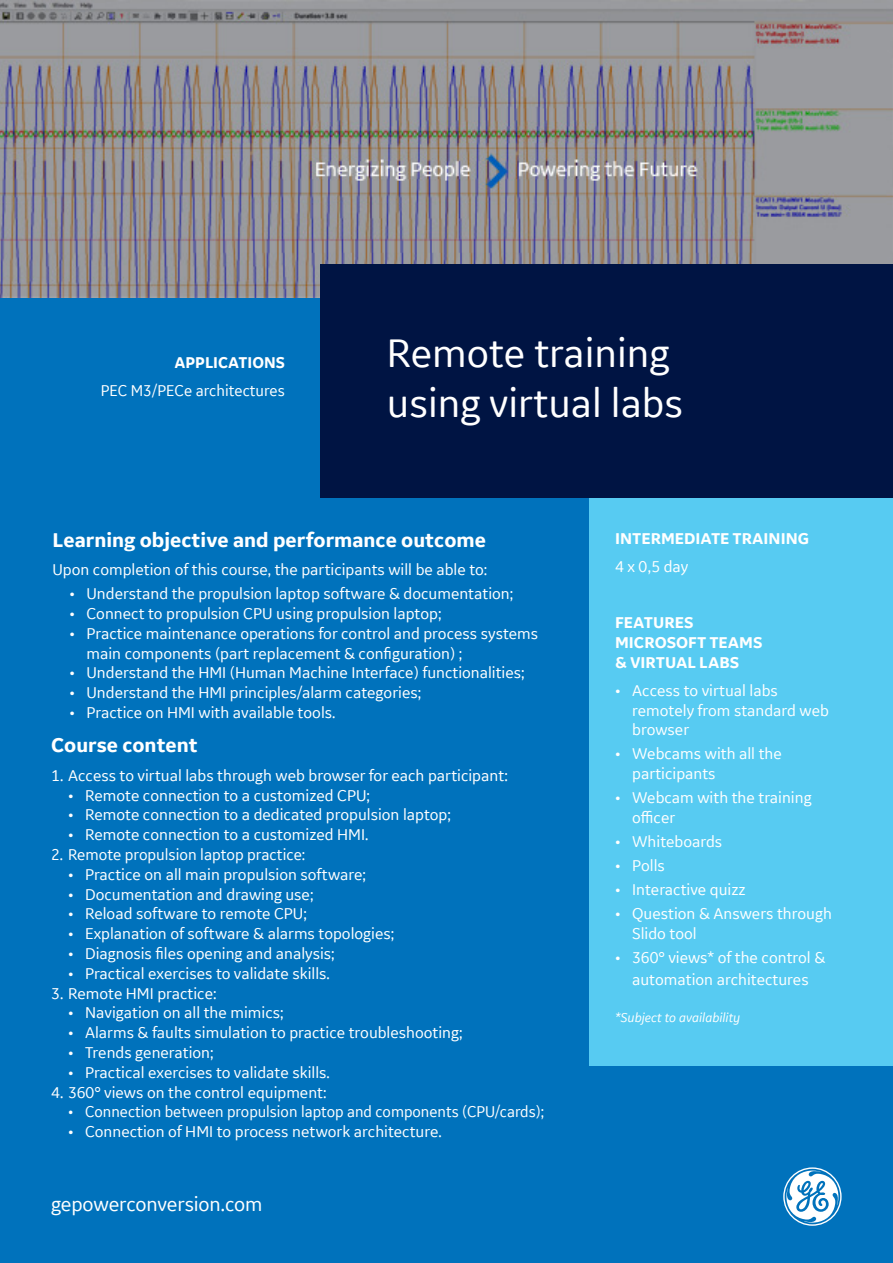
<style>
.page{position:relative;width:893px;height:1263px;background:#fff}
.page>*{position:absolute;margin:0;border:0;box-sizing:border-box;transform-origin:0 0}
.t1{font:42px/49.5px "GE Inspira Sans";color:#fff}
.t2{font:700 21px "GE Inspira Sans";color:#fff}
.t3{font:21px "GE Inspira Sans";letter-spacing:-.01em;color:#fff}
.t4{font:16.5px/19.8px "GE Inspira Sans";color:#fff}
.t5{font:700 16.5px/19.8px "GE Inspira Sans";color:#fff}
.t6{font:16.5px "GE Inspira Sans";color:#fff;scale:.96 1}
.t7{font:italic 13.5px "GE Inspira Sans";color:#fff}
</style>
<div class="page">
<div style="left:0;top:281px;width:893px;height:982px;background:#0072bc"></div>
<div style="left:590px;top:489px;width:303px;height:576px;background:#57cbf2"></div>
<img style="left:0;top:0;width:893px;height:297px">
<svg style="left:783px;top:1167px;width:59px;height:59px"></svg>
<div style="left:320px;top:264px;width:573px;height:234px;background:#001443"></div>
<p class="t5" style="left:175px;top:352px;width:112px">APPLICATIONS</p>
<p class="t4" style="left:101px;top:380px;width:186px">PEC M3/PECe architectures</p>
<h1 class="t1" style="left:387px;top:327px;width:298px">Remote training using virtual labs</h1>
<p class="t2" style="left:52px;top:527px;width:435px">Learning objective and performance outcome</p>
<p class="t4" style="left:52px;top:559px;width:436px">Upon completion of this course, the participants will be able to:</p>
<p class="t4" style="left:69px;top:583px;width:445px">• Understand the propulsion laptop software &amp; documentation;</p>
<p class="t4" style="left:69px;top:603px;width:374px">• Connect to propulsion CPU using propulsion laptop;</p>
<p class="t4" style="left:86px;top:623px;width:453px;text-indent:-17px">• Practice maintenance operations for control and process systems main components (part replacement &amp; configuration) ;</p>
<p class="t4" style="left:69px;top:663px;width:457px">• Understand the HMI (Human Machine Interface) functionalities;</p>
<p class="t4" style="left:69px;top:682px;width:353px">• Understand the HMI principles/alarm categories;</p>
<p class="t4" style="left:69px;top:702px;width:267px">• Practice on HMI with available tools.</p>
<p class="t2" style="left:51px;top:732px;width:148px">Course content</p>
<p class="t4" style="left:51px;top:765px;width:458px">1. Access to virtual labs through web browser for each participant:</p>
<p class="t4" style="left:68px;top:785px;width:304px">• Remote connection to a customized CPU;</p>
<p class="t4" style="left:68px;top:804px;width:384px">• Remote connection to a dedicated propulsion laptop;</p>
<p class="t4" style="left:68px;top:824px;width:302px">• Remote connection to a customized HMI.</p>
<p class="t4" style="left:51px;top:844px;width:256px">2. Remote propulsion laptop practice:</p>
<p class="t4" style="left:68px;top:864px;width:300px">• Practice on all main propulsion software;</p>
<p class="t4" style="left:68px;top:884px;width:247px">• Documentation and drawing use;</p>
<p class="t4" style="left:68px;top:903px;width:240px">• Reload software to remote CPU;</p>
<p class="t4" style="left:68px;top:923px;width:328px">• Explanation of software &amp; alarms topologies;</p>
<p class="t4" style="left:68px;top:943px;width:268px">• Diagnosis files opening and analysis;</p>
<p class="t4" style="left:68px;top:963px;width:263px">• Practical exercises to validate skills.</p>
<p class="t4" style="left:51px;top:983px;width:167px">3. Remote HMI practice:</p>
<p class="t4" style="left:68px;top:1002px;width:217px">• Navigation on all the mimics;</p>
<p class="t4" style="left:68px;top:1022px;width:396px">• Alarms &amp; faults simulation to practice troubleshooting;</p>
<p class="t4" style="left:68px;top:1042px;width:147px">• Trends generation;</p>
<p class="t4" style="left:68px;top:1062px;width:263px">• Practical exercises to validate skills.</p>
<p class="t4" style="left:51px;top:1082px;width:277px">4. 360° views on the control equipment:</p>
<p class="t6" style="left:68px;top:1101px;width:497px">• Connection between propulsion laptop and components (CPU/cards);</p>
<p class="t4" style="left:68px;top:1121px;width:375px">• Connection of HMI to process network architecture.</p>
<p class="t3" style="left:51px;top:1191px;width:213px">gepowerconversion.com</p>
<p class="t5" style="left:615px;top:528px;width:196px">INTERMEDIATE TRAINING</p>
<p class="t4" style="left:615px;top:556px;width:75px">4 x 0,5 day</p>
<p class="t5" style="left:615px;top:612px;width:149px">FEATURES<br>MICROSOFT TEAMS &amp; VIRTUAL LABS</p>
<p class="t4" style="left:632px;top:680px;width:198px;text-indent:-17px">• Access to virtual labs remotely from standard web browser</p>
<p class="t4" style="left:632px;top:744px;width:151px;text-indent:-17px">• Webcams with all the participants</p>
<p class="t4" style="left:632px;top:787px;width:181px;text-indent:-17px">• Webcam with the training officer</p>
<p class="t4" style="left:615px;top:831px;width:109px">• Whiteboards</p>
<p class="t4" style="left:615px;top:855px;width:51px">• Polls</p>
<p class="t4" style="left:615px;top:879px;width:132px">• Interactive quizz</p>
<p class="t4" style="left:632px;top:903px;width:201px;text-indent:-17px">• Question &amp; Answers through<br>Slido tool</p>
<p class="t4" style="left:615px;top:946px;width:212px;line-height:21.6px;text-align:center">• 360° views* of the control &amp; automation architectures</p>
<p class="t7" style="left:615px;top:1009px;width:127px">*Subject to availability</p>
</div>
